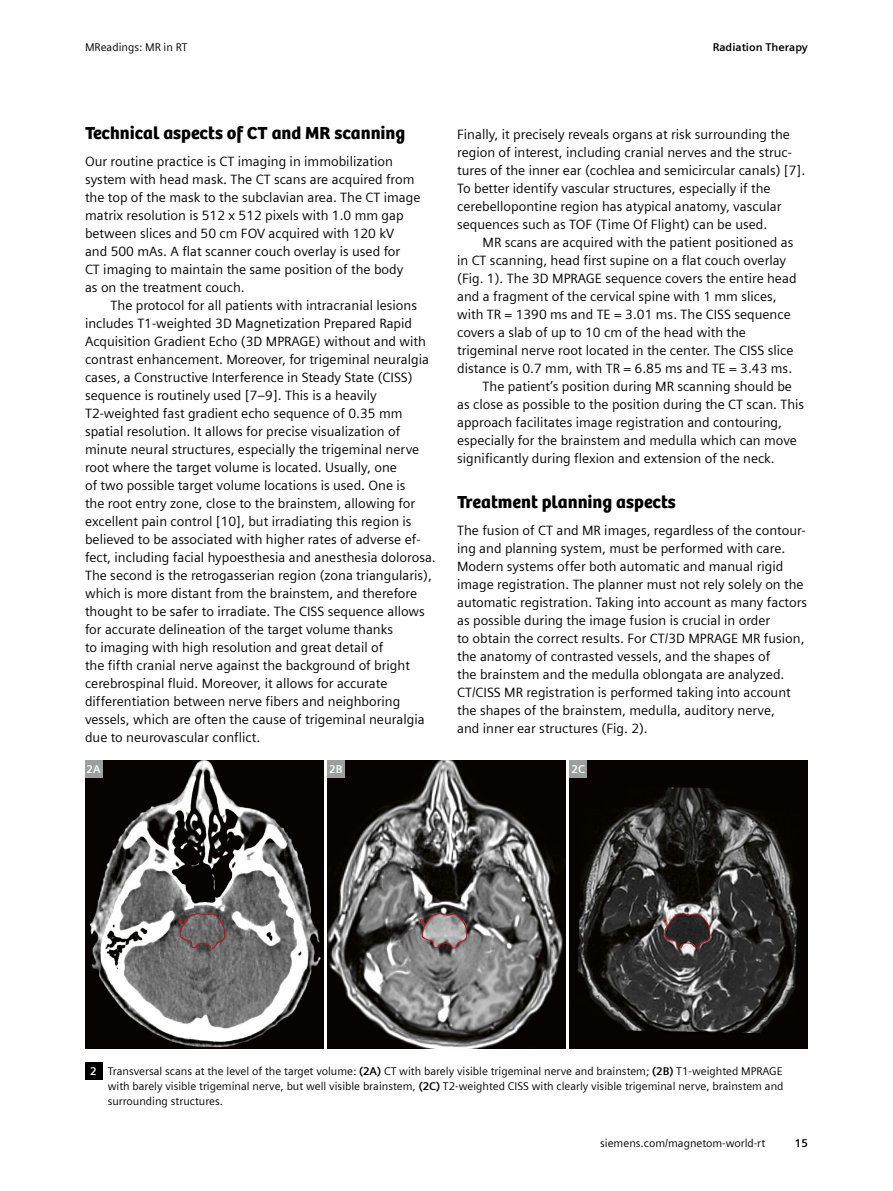
<style>
.page{position:relative;width:893px;height:1191px;background:#fff}
.page>*{position:absolute;margin:0;border:0;box-sizing:border-box;transform-origin:0 0}
.t1{font:18px "SH Bree Headline Regular";color:#000}
.t2{font:13.5px/18px "Siemens Sans";color:#000}
.t3{font:11.25px/15px "Siemens Sans";color:#000;text-align:justify}
.t4{font:700 11.25px "Siemens Sans";color:#000}
.t5{font:700 11.25px "Siemens Sans";color:#fff}
.s1{font-weight:700;color:#fff}
.s2{font-weight:700}
</style>
<div class="page">
<img style="left:85px;top:760px;width:238px;height:288px">
<img style="left:327px;top:760px;width:238px;height:288px">
<img style="left:570px;top:760px;width:238px;height:288px">
<div style="left:85px;top:760px;width:17px;height:17px;background:#9d9e9e"></div>
<div style="left:570px;top:760px;width:17px;height:17px;background:#9d9e9e"></div>
<div style="left:327px;top:760px;width:17px;height:17px;background:#9d9e9e"></div>
<div style="left:85px;top:1062px;width:17px;height:17px;background:#000"></div>
<p class="t3" style="left:85px;top:39px;width:104px">MReadings: MR in RT</p>
<p class="t4" style="left:713px;top:39px;width:97px">Radiation Therapy</p>
<h1 class="t1" style="left:85px;top:119px;width:322px">Technical aspects of CT and MR scanning</h1>
<p class="t2" style="left:85px;top:151px;width:337px">Our routine practice is CT imaging in immobilization system with head mask. The CT scans are acquired from the top of the mask to the subclavian area. The CT image matrix resolution is 512 x 512 pixels with 1.0 mm gap between slices and 50 cm FOV acquired with 120 kV<br>and 500 mAs. A flat scanner couch overlay is used for<br>CT imaging to maintain the same position of the body<br>as on the treatment couch.</p>
<p class="t2" style="left:85px;top:295px;width:352px;text-indent:26px">The protocol for all patients with intracranial lesions includes T1-weighted 3D Magnetization Prepared Rapid Acquisition Gradient Echo (3D MPRAGE) without and with contrast enhancement. Moreover, for trigeminal neuralgia cases, a Constructive Interference in Steady State (CISS) sequence is routinely used [7–9]. This is a heavily T2-weighted fast gradient echo sequence of 0.35 mm spatial resolution. It allows for precise visualization of minute neural structures, especially the trigeminal nerve root where the target volume is located. Usually, one<br>of two possible target volume locations is used. One is<br>the root entry zone, close to the brainstem, allowing for excellent pain control [10], but irradiating this region is believed to be associated with higher rates of adverse ef&shy;fect, including facial hypoesthesia and anesthesia dolorosa.<br>The second is the retrogasserian region (zona triangularis), which is more distant from the brainstem, and therefore thought to be safer to irradiate. The CISS sequence allows for accurate delineation of the target volume thanks<br>to imaging with high resolution and great detail of<br>the fifth cranial nerve against the background of bright cerebrospinal fluid. Moreover, it allows for accurate differentiation between nerve fibers and neighboring vessels, which are often the cause of trigeminal neuralgia due to neurovascular conflict.</p>
<p class="t2" style="left:457px;top:124px;width:350px">Finally, it precisely reveals organs at risk surrounding the region of interest, including cranial nerves and the struc&shy;tures of the inner ear (cochlea and semicircular canals) [7].<br>To better identify vascular structures, especially if the cerebellopontine region has atypical anatomy, vascular sequences such as TOF (Time Of Flight) can be used.</p>
<p class="t2" style="left:483px;top:232px;width:312px">MR scans are acquired with the patient positioned as</p>
<p class="t2" style="left:457px;top:250px;width:330px">in CT scanning, head first supine on a flat couch overlay</p>
<p class="t2" style="left:457px;top:268px;width:341px">(Fig. 1). The 3D MPRAGE sequence covers the entire head</p>
<p class="t2" style="left:457px;top:286px;width:321px">and a fragment of the cervical spine with 1 mm slices,</p>
<p class="t2" style="left:457px;top:304px;width:335px">with TR = 1390 ms and TE = 3.01 ms. The CISS sequence</p>
<p class="t2" style="left:457px;top:322px;width:290px">covers a slab of up to 10 cm of the head with the</p>
<p class="t2" style="left:457px;top:340px;width:338px">trigeminal nerve root located in the center. The CISS slice</p>
<p class="t2" style="left:457px;top:358px;width:337px">distance is 0.7 mm, with TR = 6.85 ms and TE = 3.43 ms.</p>
<p class="t2" style="left:483px;top:376px;width:311px">The patient’s position during MR scanning should be</p>
<p class="t2" style="left:457px;top:394px;width:349px">as close as possible to the position during the CT scan. This</p>
<p class="t2" style="left:457px;top:412px;width:326px">approach facilitates image registration and contouring,</p>
<p class="t2" style="left:457px;top:430px;width:341px">especially for the brainstem and medulla which can move</p>
<p class="t2" style="left:457px;top:448px;width:319px">significantly during flexion and extension of the neck.</p>
<h1 class="t1" style="left:457px;top:488px;width:220px">Treatment planning aspects</h1>
<p class="t2" style="left:457px;top:520px;width:351px">The fusion of CT and MR images, regardless of the contour&shy;ing and planning system, must be performed with care.<br>Modern systems offer both automatic and manual rigid image registration. The planner must not rely solely on the automatic registration. Taking into account as many factors as possible during the image fusion is crucial in order<br>to obtain the correct results. For CT/3D MPRAGE MR fusion, the anatomy of contrasted vessels, and the shapes of<br>the brainstem and the medulla oblongata are analyzed.<br>CT/CISS MR registration is performed taking into account the shapes of the brainstem, medulla, auditory nerve,<br>and inner ear structures (Fig. 2).</p>
<p class="t5" style="left:87px;top:760px;width:16px">2A</p>
<p class="t5" style="left:329px;top:760px;width:15px">2B</p>
<p class="t5" style="left:572px;top:760px;width:15px">2C</p>
<p class="t3" style="left:108px;top:1063px;width:677px;text-indent:-17px"><span class="s1">2</span> Transversal scans at the level of the target volume: <span class="s2">(2A)</span> CT with barely visible trigeminal nerve and brainstem; <span class="s2">(2B)</span> T1-weighted MPRAGE with barely visible trigeminal nerve, but well visible brainstem, <span class="s2">(2C)</span> T2-weighted CISS with clearly visible trigeminal nerve, brainstem and surrounding structures.</p>
<p class="t3" style="left:600px;top:1135px;width:167px">siemens.com/magnetom-world-rt</p>
<p class="t4" style="left:795px;top:1135px;width:15px">15</p>
</div>
